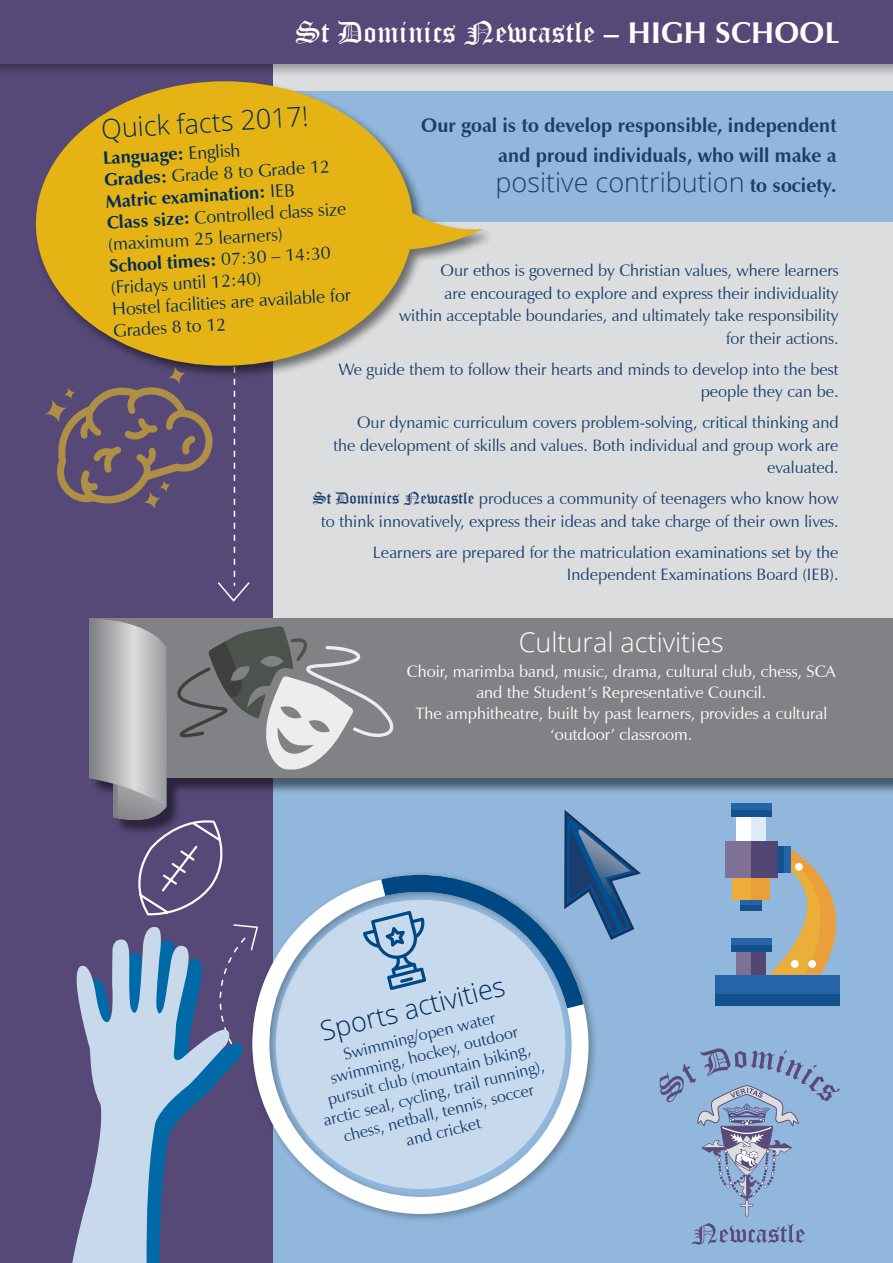
<style>
.page{position:relative;width:893px;height:1263px;background:#fff}
.page>*{position:absolute;margin:0;border:0;box-sizing:border-box;transform-origin:0 0}
.t1{font:30px "Old English Text";letter-spacing:.01em;color:#fff}
.t2{font:300 27px "Open Sans";color:#002d5b}
.t3{font:300 27px "Open Sans";color:#193f6e}
.t4{font:300 27px "Open Sans";color:#fff}
.t5{font:700 19.5px/30px "Zapf Humanist 601 BT";color:#193f6e;text-align:right}
.t6{font:18px/21.6px "Zapf Humanist 601 BT";color:#002d5b}
.t7{font:16.5px/22.5px "Zapf Humanist 601 BT";color:#193f6e;text-align:right}
.t8{font:16.5px/21px "Zapf Humanist 601 BT";color:#fff;text-align:center}
.s1{font-family:"Zapf Humanist 601 BT";font-weight:700}
.s2{font-weight:700}
.s3{font-family:"Zapf Humanist 601 BT";font-weight:700;font-size:19.5px}
.s4{font-family:"Old English Text"}
</style>
<div class="page">
<div style="left:0;top:16px;width:893px;height:1247px;background:#dcddde"></div>
<div style="left:238px;top:91px;width:655px;height:131px;background:#91b7dc"></div>
<div style="left:0;top:658px;width:893px;height:605px;background:#91b7dc"></div>
<div style="left:0;top:0;width:272px;height:1263px;background:#574977"></div>
<div style="left:0;top:0;width:893px;height:78px;background:#000;opacity:.3"></div>
<div style="left:0;top:0;width:893px;height:64px;background:#574977"></div>
<div style="left:34px;top:80px;width:462px;height:300px;background:#000;opacity:.5"></div>
<div style="left:36px;top:81px;width:377px;height:285px;background:#e5b313;border-radius:50%"></div>
<svg style="left:407px;top:193px;width:76px;height:66px"></svg>
<svg style="left:56px;top:326px;width:198px;height:276px"></svg>
<svg style="left:44px;top:398px;width:24px;height:26px"></svg>
<div style="left:92px;top:621px;width:801px;height:215px;background:#000;opacity:.5"></div>
<div style="left:89px;top:619px;width:804px;height:159px;background:#808285"></div>
<svg style="left:252px;top:1046px;width:343px;height:185px;fill:#c7daed"></svg>
<svg style="left:72px;top:965px;width:161px;height:298px"></svg>
<div style="left:731px;top:938px;width:41px;height:14px;background:#2664a9"></div>
<div style="left:731px;top:945px;width:41px;height:7px;background:#13508d"></div>
<div style="left:737px;top:952px;width:29px;height:22px;background:#7e7195"></div>
<div style="left:751px;top:952px;width:15px;height:22px;background:#534672"></div>
<svg style="left:769px;top:849px;width:67px;height:125px"></svg>
<div style="left:715px;top:974px;width:124px;height:31px;background:#2664a9"></div>
<div style="left:715px;top:994px;width:124px;height:11px;background:#13508d"></div>
<div style="left:731px;top:804px;width:41px;height:13px;background:#2664a9"></div>
<div style="left:731px;top:810px;width:41px;height:7px;background:#13508d"></div>
<div style="left:741px;top:899px;width:21px;height:12px;background:#2664a9"></div>
<div style="left:741px;top:905px;width:21px;height:6px;background:#13508d"></div>
<div style="left:736px;top:817px;width:29px;height:25px;background:#fff"></div>
<div style="left:751px;top:817px;width:14px;height:25px;background:#dbecf6"></div>
<div style="left:732px;top:878px;width:37px;height:21px;background:#ebae38"></div>
<div style="left:751px;top:878px;width:18px;height:21px;background:#eb9f3b"></div>
<div style="left:725px;top:842px;width:52px;height:36px;background:#7e7195"></div>
<div style="left:751px;top:842px;width:26px;height:36px;background:#534672"></div>
<div style="left:777px;top:846px;width:14px;height:27px;background:#2664a9"></div>
<div style="left:777px;top:846px;width:7px;height:27px;background:#13508d"></div>
<div style="left:795px;top:863px;width:8px;height:8px;background:#fff;border-radius:50%"></div>
<div style="left:791px;top:960px;width:8px;height:8px;background:#fff;border-radius:50%"></div>
<div style="left:808px;top:960px;width:8px;height:8px;background:#fff;border-radius:50%"></div>
<svg style="left:89px;top:619px;width:552px;height:427px"></svg>
<svg style="left:691px;top:1223px;width:114px;height:21px"></svg>
<svg style="left:659px;top:1048px;width:180px;height:168px"></svg>
<h1 class="t1" style="left:295px;top:13px;width:545px">St Dominics Newcastle <span class="s1">– HIGH SCHOOL</span></h1>
<h2 class="t2" style="left:100px;top:111px;width:209px;rotate:-4deg">Quick facts 2017!</h2>
<p class="t6" style="left:101px;top:148px;width:242px;rotate:-4deg"><span class="s2">Language:</span> English<br><span class="s2">Grades:</span> Grade 8 to Grade 12<br><span class="s2">Matric examination:</span> IEB<br><span class="s2">Class size:</span> Controlled class size (maximum 25 learners)<br><span class="s2">School times:</span> 07:30 – 14:30 (Fridays until 12:40)<br>Hostel facilities are available for<br>Grades 8 to 12</p>
<p class="t5" style="left:421px;top:110px;width:417px">Our goal is to develop responsible, independent and proud individuals, who will make a</p>
<h2 class="t3" style="left:496px;top:164px;width:342px">positive contribution <span class="s3">to society.</span></h2>
<p class="t7" style="left:399px;top:259px;width:441px">Our ethos is governed by Christian values, where learners<br>are encouraged to explore and express their individuality within acceptable boundaries, and ultimately take responsibility for their actions.</p>
<p class="t7" style="left:338px;top:358px;width:502px">We guide them to follow their hearts and minds to develop into the best people they can be.</p>
<p class="t7" style="left:333px;top:411px;width:507px">Our dynamic curriculum covers problem-solving, critical thinking and the development of skills and values. Both individual and group work are evaluated.</p>
<p class="t7" style="left:313px;top:487px;width:527px;text-align:center"><span class="s4">St Dominics Newcastle</span> produces a community of teenagers who know how to think innovatively, express their ideas and take charge of their own lives.</p>
<p class="t7" style="left:373px;top:541px;width:467px">Learners are prepared for the matriculation examinations set by the<br>Independent Examinations Board (IEB).</p>
<h2 class="t4" style="left:519px;top:624px;width:207px">Cultural activities</h2>
<p class="t8" style="left:407px;top:661px;width:430px">Choir, marimba band, music, drama, cultural club, chess, SCA and the Student’s Representative Council.<br>The amphitheatre, built by past learners, provides a cultural ‘outdoor’ classroom.</p>
<h2 class="t2" style="left:316px;top:1013px;width:191px;rotate:-14deg">Sports activities</h2>
<p class="t7" style="left:307px;top:1053px;width:229px;line-height:19.8px;text-align:center;rotate:-14deg">Swimming/open water swimming, hockey, outdoor pursuit club (mountain biking, arctic seal, cycling, trail running), chess, netball, tennis, soccer<br>and cricket</p>
</div>
